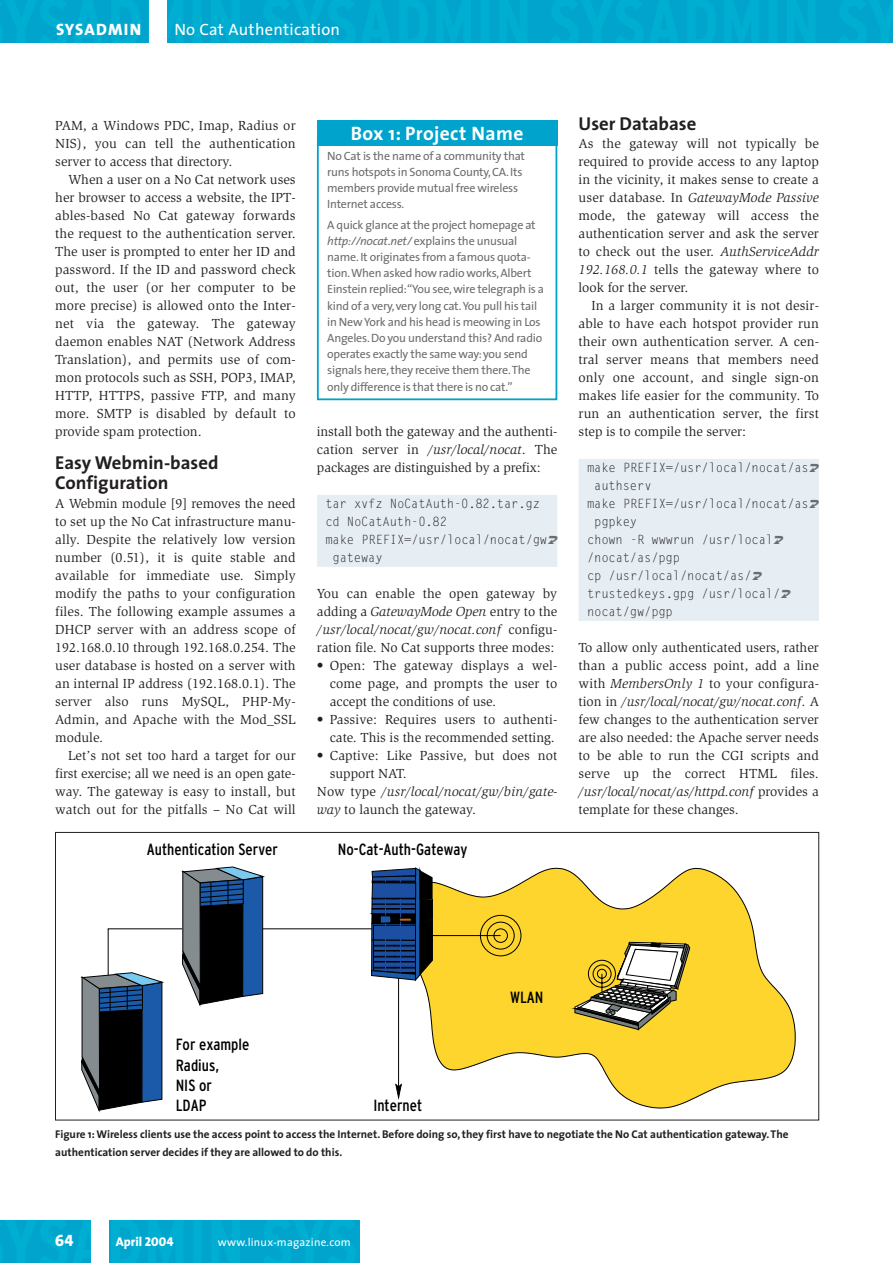
<style>
.page{position:relative;width:893px;height:1263px;background:#fff}
.page>*{position:absolute;margin:0;border:0;box-sizing:border-box;transform-origin:0 0}
.t1{font:700 19.5px "The Sans";letter-spacing:.02em;color:#fff}
.t2{font:700 18.75px/20.2px "The Sans";color:#231f20}
.t3{font:16.5px "The Sans";letter-spacing:.02em;color:#fff}
.t4{font:16.5px "The Sans Extra Bold Caps";letter-spacing:.065em;color:#fff}
.t5{font:16.5px "The Sans Extra Bold Expert";color:#fff}
.t6{font:condensed 16.2px "Interstate";color:#000}
.t7{font:13.5px/18px "Slimbach";color:#231f20;text-align:justify}
.t8{font:italic 13.5px "Slimbach";letter-spacing:.01em;color:#231f20}
.t9{font:12.75px "Gothic Looser";letter-spacing:-.015em;color:#231f20;scale:.96 1}
.t10{font:800 12.75px "The Sans";color:#fff}
.t11{font:12px/16.2px "The Sans";letter-spacing:-.02em;color:#6c6d70}
.t12{font:700 11.25px/18px "The Sans";color:#231f20}
.t13{font:11.25px "The Sans";letter-spacing:.02em;color:#fff}
.s1{font-style:italic}
.s2{font-style:normal}
.s3{font-family:"The Sans Extra Bold Caps";font-weight:400}
</style>
<div class="page">
<div style="left:317px;top:495px;width:240px;height:18px;background:#e6eef4"></div>
<div style="left:317px;top:513px;width:240px;height:18px;background:#e6eef4"></div>
<div style="left:317px;top:531px;width:240px;height:18px;background:#e6eef4"></div>
<div style="left:317px;top:549px;width:240px;height:18px;background:#e6eef4"></div>
<div style="left:578px;top:459px;width:241px;height:18px;background:#e6eef4"></div>
<div style="left:578px;top:477px;width:241px;height:18px;background:#e6eef4"></div>
<div style="left:578px;top:495px;width:241px;height:18px;background:#e6eef4"></div>
<div style="left:578px;top:513px;width:241px;height:18px;background:#e6eef4"></div>
<div style="left:578px;top:531px;width:241px;height:18px;background:#e6eef4"></div>
<div style="left:578px;top:549px;width:241px;height:18px;background:#e6eef4"></div>
<div style="left:578px;top:567px;width:241px;height:18px;background:#e6eef4"></div>
<div style="left:578px;top:585px;width:241px;height:18px;background:#e6eef4"></div>
<div style="left:578px;top:603px;width:241px;height:18px;background:#e6eef4"></div>
<div style="left:0;top:1220px;width:359px;height:43px;background:#00a7ce"></div>
<div style="left:91px;top:1220px;width:17px;height:43px;background:#fff"></div>
<div style="left:0;top:0;width:892px;height:43px;background:#00a6ce"></div>
<div style="left:149px;top:0;width:17px;height:43px;background:#fff"></div>
<div style="left:317px;top:137px;width:240px;height:263px;border:2px solid #00a3cb"></div>
<div style="left:317px;top:120px;width:240px;height:26px;background:#00a3cb"></div>
<svg style="left:690px;top:867px;width:105px;height:234px;fill:#fed52c"></svg>
<svg style="left:80px;top:866px;width:610px;height:247px"></svg>
<p class="t4" style="left:56px;top:20px;width:87px">SYSADMIN</p>
<p class="t3" style="left:174px;top:23px;width:167px">No Cat Authentication</p>
<p class="t7" style="left:55px;top:118px;width:242px">PAM, a Windows PDC, Imap, Radius or NIS), you can tell the authentication server to access that directory.</p>
<p class="t7" style="left:55px;top:172px;width:242px;text-indent:13px">When a user on a No Cat network uses her browser to access a website, the IPT&shy;ables-based No Cat gateway forwards the request to the authentication server.<br>The user is prompted to enter her ID and password. If the ID and password check out, the user (or her computer to be more precise) is allowed onto the Inter&shy;net via the gateway. The gateway daemon enables NAT (Network Address Translation), and permits use of com&shy;mon protocols such as SSH, POP3, IMAP, HTTP, HTTPS, passive FTP, and many more. SMTP is disabled by default to provide spam protection.</p>
<h2 class="t2" style="left:55px;top:454px;width:165px">Easy Webmin-based<br>Configuration</h2>
<p class="t7" style="left:55px;top:496px;width:242px">A Webmin module [9] removes the need to set up the No Cat infrastructure manu&shy;ally. Despite the relatively low version number (0.51), it is quite stable and available for immediate use. Simply modify the paths to your configuration files. The following example assumes a DHCP server with an address scope of 192.168.0.10 through 192.168.0.254. The user database is hosted on a server with an internal IP address (192.168.0.1). The server also runs MySQL, PHP-My-Admin, and Apache with the Mod_SSL module.</p>
<p class="t7" style="left:55px;top:748px;width:242px;text-indent:13px">Let’s not set too hard a target for our first exercise; all we need is an open gate&shy;way. The gateway is easy to install, but watch out for the pitfalls – No Cat will</p>
<p class="t6" style="left:147px;top:843px;width:132px">Authentication Server</p>
<h1 class="t1" style="left:351px;top:126px;width:174px">Box 1: Project Name</h1>
<p class="t11" style="left:327px;top:148px;width:199px">No Cat is the name of a community that runs hotspots in Sonoma County, CA. Its members provide mutual free wireless<br>Internet access.</p>
<p class="t11" style="left:327px;top:218px;width:218px">A quick glance at the project homepage at <span class="s1">http://nocat.net/</span> explains the unusual name. It originates from a famous quota&shy;tion.When asked how radio works, Albert Einstein replied:“You see, wire telegraph is a kind of a very, very long cat.You pull his tail in New York and his head is meowing in Los Angeles. Do you understand this? And radio operates exactly the same way: you send signals here, they receive them there.The only difference is that there is no cat.”</p>
<p class="t7" style="left:317px;top:424px;width:242px">install both the gateway and the authenti&shy;cation server in <span class="s1">/usr/local/nocat</span>. The packages are distinguished by a prefix:</p>
<p class="t9" style="left:325px;top:499px;width:225px">tar xvfz NoCatAuth-0.82.tar.gz</p>
<p class="t9" style="left:325px;top:517px;width:128px">cd NoCatAuth-0.82</p>
<p class="t9" style="left:325px;top:535px;width:232px">make PREFIX=/usr/local/nocat/gw</p>
<p class="t9" style="left:332px;top:553px;width:54px">gateway</p>
<p class="t7" style="left:317px;top:586px;width:242px">You can enable the open gateway by adding a <span class="s1">GatewayMode Open</span> entry to the <span class="s1">/usr/local/nocat/gw/nocat.conf</span> configu&shy;ration file. No Cat supports three modes:</p>
<p class="t7" style="left:330px;top:658px;width:229px;text-indent:-13px">• Open: The gateway displays a wel&shy;come page, and prompts the user to accept the conditions of use.</p>
<p class="t7" style="left:317px;top:712px;width:242px;text-align:right">• Passive: Requires users to authenti&shy;cate. This is the recommended setting.</p>
<p class="t7" style="left:317px;top:748px;width:242px">• Captive: Like Passive, but does not</p>
<p class="t7" style="left:330px;top:766px;width:79px">support NAT.</p>
<p class="t8" style="left:317px;top:787px;width:242px"><span class="s2">Now type</span> /usr/local/nocat/gw/bin/gate-</p>
<p class="t7" style="left:317px;top:802px;width:160px"><span class="s1">way</span> to launch the gateway.</p>
<p class="t6" style="left:338px;top:843px;width:131px">No-Cat-Auth-Gateway</p>
<h2 class="t2" style="left:578px;top:116px;width:119px">User Database</h2>
<p class="t7" style="left:578px;top:136px;width:242px">As the gateway will not typically be required to provide access to any laptop in the vicinity, it makes sense to create a user database. In <span class="s1">GatewayMode Passive </span>mode, the gateway will access the authentication server and ask the server to check out the user. <span class="s1">AuthServiceAddr 192.168.0.1</span> tells the gateway where to look for the server.</p>
<p class="t7" style="left:578px;top:298px;width:242px;text-indent:13px">In a larger community it is not desir&shy;able to have each hotspot provider run their own authentication server. A cen&shy;tral server means that members need only one account, and single sign-on makes life easier for the community. To run an authentication server, the first step is to compile the server:</p>
<p class="t9" style="left:587px;top:463px;width:232px">make PREFIX=/usr/local/nocat/as</p>
<p class="t9" style="left:594px;top:481px;width:61px">authserv</p>
<p class="t9" style="left:587px;top:499px;width:232px">make PREFIX=/usr/local/nocat/as</p>
<p class="t9" style="left:594px;top:517px;width:46px">pgpkey</p>
<p class="t9" style="left:587px;top:535px;width:195px">chown -R wwwrun /usr/local</p>
<p class="t9" style="left:587px;top:553px;width:98px">/nocat/as/pgp</p>
<p class="t9" style="left:587px;top:571px;width:173px">cp /usr/local/nocat/as/</p>
<p class="t9" style="left:587px;top:589px;width:203px">trustedkeys.gpg /usr/local/</p>
<p class="t9" style="left:587px;top:607px;width:91px">nocat/gw/pgp</p>
<p class="t7" style="left:578px;top:640px;width:242px">To allow only authenticated users, rather than a public access point, add a line with <span class="s1">MembersOnly 1</span> to your configura&shy;tion in <span class="s1">/usr/local/nocat/gw/nocat.conf</span>. A few changes to the authentication server are also needed: the Apache server needs to be able to run the CGI scripts and serve up the correct HTML files. <span class="s1">/usr/local/nocat/as/httpd.conf</span> provides a template for these changes.</p>
<p class="t6" style="left:176px;top:1039px;width:75px">For example</p>
<p class="t6" style="left:176px;top:1079px;width:38px">NIS or</p>
<p class="t6" style="left:176px;top:1059px;width:45px">Radius,</p>
<p class="t6" style="left:176px;top:1099px;width:32px">LDAP</p>
<p class="t6" style="left:373px;top:1099px;width:50px">Internet</p>
<p class="t6" style="left:510px;top:991px;width:35px">WLAN</p>
<p class="t12" style="left:55px;top:1127px;width:734px">Figure 1: Wireless clients use the access point to access the Internet. Before doing so, they first have to negotiate the No Cat authentication gateway. The authentication server decides if they are allowed to do this.</p>
<p class="t5" style="left:55px;top:1231px;width:20px">64</p>
<p class="t10" style="left:116px;top:1237px;width:59px">April <span class="s3">2004</span></p>
<p class="t13" style="left:218px;top:1238px;width:134px">www.linux-magazine.com</p>
</div>
